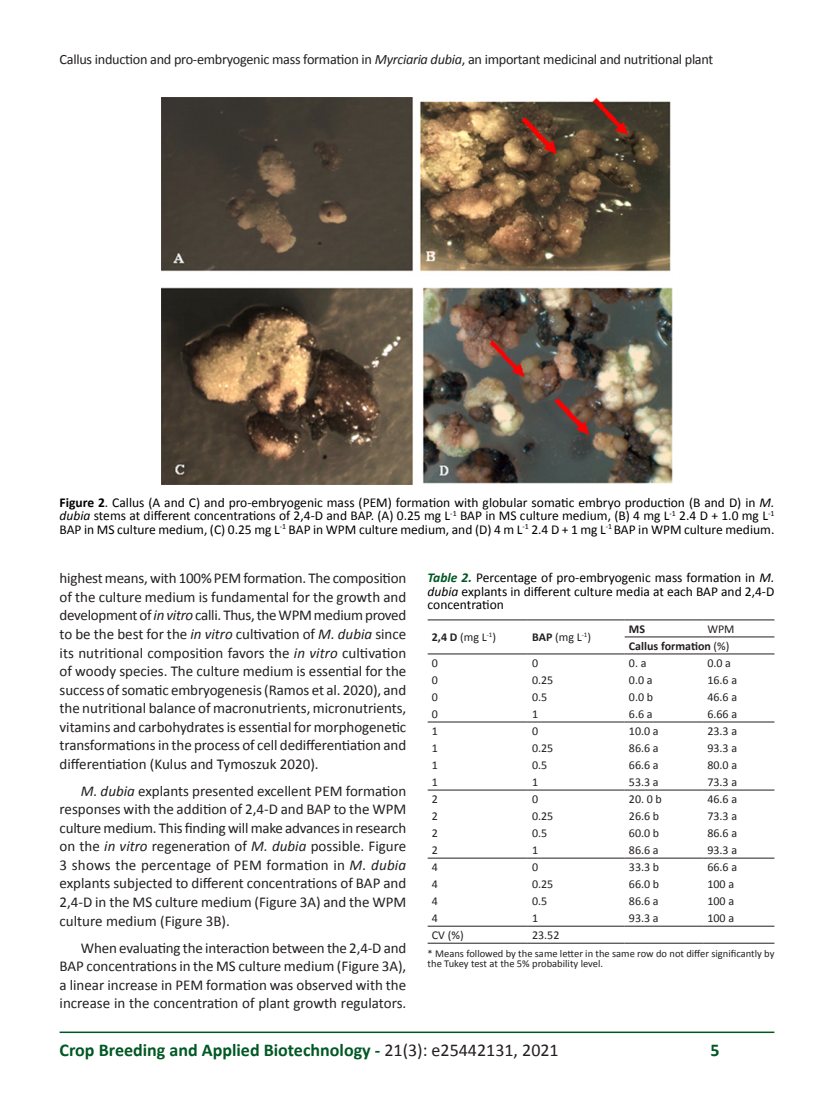
<style>
.page{position:relative;width:834px;height:1106px;background:#fff}
.page>*{position:absolute;margin:0;border:0;box-sizing:border-box;transform-origin:0 0}
.t1{font:700 18px "Calibri";color:#005824}
.CORPO_DE_TEXTO{font:15px/18.6px "Calibri";color:#231f20;text-align:justify}
.t2{font:14.25px "Calibri";letter-spacing:-.02em;color:#231f20}
.FIGURAS_E_TABELAS{font:13.5px/13.5px "Calibri";color:#000;text-align:justify}
.TABELA_DADOS{font:12px "Calibri";color:#231f20}
.TABELA_DADOS-2{font:700 12px "Calibri";color:#231f20}
.LEGENDA_TABELA{font:10.5px/10.5px "Calibri";color:#231f20}
.s1{font-style:italic}
.s2{font-weight:700}
.s3{font-weight:700;font-style:italic;color:#005824}
.s4{font-weight:400}
.s5{font-weight:400;color:#231f20}
</style>
<div class="page">
<hr style="left:60px;top:1031px;width:714px;height:2px;background:#005824">
<img style="left:161px;top:98px;width:511px;height:386px">
<hr style="left:427px;top:653px;width:100px;height:1px;background:#231f20">
<hr style="left:527px;top:653px;width:97px;height:1px;background:#231f20">
<hr style="left:427px;top:619px;width:100px;height:1px;background:#231f20">
<hr style="left:527px;top:619px;width:97px;height:1px;background:#231f20">
<hr style="left:624px;top:619px;width:79px;height:1px;background:#231f20">
<hr style="left:703px;top:619px;width:71px;height:1px;background:#231f20">
<hr style="left:624px;top:636px;width:79px;height:1px;background:#231f20">
<hr style="left:703px;top:636px;width:71px;height:1px;background:#231f20">
<hr style="left:624px;top:653px;width:79px;height:1px;background:#231f20">
<hr style="left:703px;top:653px;width:71px;height:1px;background:#231f20">
<hr style="left:427px;top:721px;width:100px;height:1px;background:#231f20">
<hr style="left:527px;top:721px;width:97px;height:1px;background:#231f20">
<hr style="left:624px;top:721px;width:79px;height:1px;background:#231f20">
<hr style="left:703px;top:721px;width:71px;height:1px;background:#231f20">
<hr style="left:427px;top:789px;width:100px;height:1px;background:#231f20">
<hr style="left:527px;top:789px;width:97px;height:1px;background:#231f20">
<hr style="left:624px;top:789px;width:79px;height:1px;background:#231f20">
<hr style="left:703px;top:789px;width:71px;height:1px;background:#231f20">
<hr style="left:427px;top:857px;width:100px;height:1px;background:#231f20">
<hr style="left:527px;top:857px;width:97px;height:1px;background:#231f20">
<hr style="left:624px;top:857px;width:79px;height:1px;background:#231f20">
<hr style="left:703px;top:857px;width:71px;height:1px;background:#231f20">
<hr style="left:427px;top:925px;width:100px;height:1px;background:#231f20">
<hr style="left:527px;top:925px;width:97px;height:1px;background:#231f20">
<hr style="left:624px;top:925px;width:79px;height:1px;background:#231f20">
<hr style="left:703px;top:925px;width:71px;height:1px;background:#231f20">
<hr style="left:427px;top:942px;width:100px;height:1px;background:#231f20">
<hr style="left:527px;top:942px;width:97px;height:1px;background:#231f20">
<hr style="left:624px;top:942px;width:79px;height:1px;background:#231f20">
<hr style="left:703px;top:942px;width:71px;height:1px;background:#231f20">
<p class="t2" style="left:60px;top:49px;width:655px">Callus induction and pro-embryogenic mass formation in <span class="s1">Myrciaria dubia</span>, an important medicinal and nutritional plant</p>
<p class="FIGURAS_E_TABELAS" style="left:60px;top:495px;width:716px"><span class="s2">Figure 2</span>. Callus (A and C) and pro-embryogenic mass (PEM) formation with globular somatic embryo production (B and D) in <span class="s1">M. dubia</span> stems at different concentrations of 2,4-D and BAP. (A) 0.25 mg L<sup>-1</sup> BAP in MS culture medium, (B) 4 mg L<sup>-1</sup> 2.4 D + 1.0 mg L<sup>-1<br></sup>BAP in MS culture medium, (C) 0.25 mg L<sup>-1</sup> BAP in WPM culture medium, and (D) 4 m L<sup>-1</sup> 2.4 D + 1 mg L<sup>-1</sup> BAP in WPM culture medium.</p>
<p class="FIGURAS_E_TABELAS" style="left:427px;top:570px;width:348px"><span class="s3">Table 2.</span> Percentage of pro-embryogenic mass formation in <span class="s1">M. dubia</span> explants in different culture media at each BAP and 2,4-D concentration</p>
<p class="TABELA_DADOS" style="left:432px;top:629px;width:66px"><span class="s2">2,4 D</span> (mg L<sup>-1</sup>)</p>
<p class="TABELA_DADOS" style="left:532px;top:629px;width:60px"><span class="s2">BAP</span> (mg L<sup>-1</sup>)</p>
<p class="CORPO_DE_TEXTO" style="left:60px;top:568px;width:348px">highest means, with 100% PEM formation. The composition of the culture medium is fundamental for the growth and development of <span class="s1">in vitro</span> calli. Thus, the WPM medium proved to be the best for the <span class="s1">in vitro</span> cultivation of <span class="s1">M. dubia</span> since its nutritional composition favors the <span class="s1">in vitro</span> cultivation of woody species. The culture medium is essential for the success of somatic embryogenesis (Ramos et al. 2020), and the nutritional balance of macronutrients, micronutrients, vitamins and carbohydrates is essential for morphogenetic transformations in the process of cell dedifferentiation and differentiation (Kulus and Tymoszuk 2020).</p>
<p class="CORPO_DE_TEXTO" style="left:60px;top:781px;width:348px;text-indent:21px"><span class="s1">M. dubia</span> explants presented excellent PEM formation responses with the addition of 2,4-D and BAP to the WPM culture medium. This finding will make advances in research on the <span class="s1">in vitro</span> regeneration of <span class="s1">M. dubia</span> possible. Figure 3 shows the percentage of PEM formation in <span class="s1">M. dubia </span>explants subjected to different concentrations of BAP and 2,4-D in the MS culture medium (Figure 3A) and the WPM culture medium (Figure 3B).</p>
<p class="CORPO_DE_TEXTO" style="left:60px;top:937px;width:348px;text-indent:21px">When evaluating the interaction between the 2,4-D and BAP concentrations in the MS culture medium (Figure 3A), a linear increase in PEM formation was observed with the increase in the concentration of plant growth regulators.</p>
<p class="TABELA_DADOS-2" style="left:628px;top:620px;width:18px">MS</p>
<p class="TABELA_DADOS" style="left:707px;top:620px;width:29px">WPM</p>
<p class="TABELA_DADOS-2" style="left:628px;top:637px;width:102px">Callus formation <span class="s4">(%)</span></p>
<p class="TABELA_DADOS" style="left:432px;top:655px;width:8px">0</p>
<p class="TABELA_DADOS" style="left:532px;top:655px;width:8px">0</p>
<p class="TABELA_DADOS" style="left:628px;top:655px;width:19px">0. a</p>
<p class="TABELA_DADOS" style="left:707px;top:655px;width:25px">0.0 a</p>
<p class="TABELA_DADOS" style="left:432px;top:671px;width:8px">0</p>
<p class="TABELA_DADOS" style="left:532px;top:671px;width:23px">0.25</p>
<p class="TABELA_DADOS" style="left:628px;top:671px;width:25px">0.0 a</p>
<p class="TABELA_DADOS" style="left:707px;top:671px;width:31px">16.6 a</p>
<p class="TABELA_DADOS" style="left:432px;top:688px;width:8px">0</p>
<p class="TABELA_DADOS" style="left:532px;top:688px;width:17px">0.5</p>
<p class="TABELA_DADOS" style="left:628px;top:688px;width:26px">0.0 b</p>
<p class="TABELA_DADOS" style="left:707px;top:688px;width:31px">46.6 a</p>
<p class="TABELA_DADOS" style="left:432px;top:705px;width:8px">0</p>
<p class="TABELA_DADOS" style="left:532px;top:705px;width:8px">1</p>
<p class="TABELA_DADOS" style="left:628px;top:705px;width:25px">6.6 a</p>
<p class="TABELA_DADOS" style="left:707px;top:705px;width:31px">6.66 a</p>
<p class="TABELA_DADOS" style="left:432px;top:723px;width:8px">1</p>
<p class="TABELA_DADOS" style="left:532px;top:723px;width:8px">0</p>
<p class="TABELA_DADOS" style="left:628px;top:723px;width:31px">10.0 a</p>
<p class="TABELA_DADOS" style="left:707px;top:723px;width:31px">23.3 a</p>
<p class="TABELA_DADOS" style="left:432px;top:739px;width:8px">1</p>
<p class="TABELA_DADOS" style="left:532px;top:739px;width:23px">0.25</p>
<p class="TABELA_DADOS" style="left:628px;top:739px;width:31px">86.6 a</p>
<p class="TABELA_DADOS" style="left:707px;top:739px;width:31px">93.3 a</p>
<p class="TABELA_DADOS" style="left:432px;top:756px;width:8px">1</p>
<p class="TABELA_DADOS" style="left:532px;top:756px;width:17px">0.5</p>
<p class="TABELA_DADOS" style="left:628px;top:756px;width:31px">66.6 a</p>
<p class="TABELA_DADOS" style="left:707px;top:756px;width:31px">80.0 a</p>
<p class="TABELA_DADOS" style="left:432px;top:773px;width:8px">1</p>
<p class="TABELA_DADOS" style="left:532px;top:773px;width:8px">1</p>
<p class="TABELA_DADOS" style="left:628px;top:773px;width:31px">53.3 a</p>
<p class="TABELA_DADOS" style="left:707px;top:773px;width:31px">73.3 a</p>
<p class="TABELA_DADOS" style="left:432px;top:791px;width:8px">2</p>
<p class="TABELA_DADOS" style="left:532px;top:791px;width:8px">0</p>
<p class="TABELA_DADOS" style="left:628px;top:791px;width:34px">20. 0 b</p>
<p class="TABELA_DADOS" style="left:707px;top:791px;width:31px">46.6 a</p>
<p class="TABELA_DADOS" style="left:432px;top:807px;width:8px">2</p>
<p class="TABELA_DADOS" style="left:532px;top:807px;width:23px">0.25</p>
<p class="TABELA_DADOS" style="left:628px;top:807px;width:32px">26.6 b</p>
<p class="TABELA_DADOS" style="left:707px;top:807px;width:31px">73.3 a</p>
<p class="TABELA_DADOS" style="left:432px;top:824px;width:8px">2</p>
<p class="TABELA_DADOS" style="left:532px;top:824px;width:17px">0.5</p>
<p class="TABELA_DADOS" style="left:628px;top:824px;width:32px">60.0 b</p>
<p class="TABELA_DADOS" style="left:707px;top:824px;width:31px">86.6 a</p>
<p class="TABELA_DADOS" style="left:432px;top:841px;width:8px">2</p>
<p class="TABELA_DADOS" style="left:532px;top:841px;width:8px">1</p>
<p class="TABELA_DADOS" style="left:628px;top:841px;width:31px">86.6 a</p>
<p class="TABELA_DADOS" style="left:707px;top:841px;width:31px">93.3 a</p>
<p class="TABELA_DADOS" style="left:432px;top:859px;width:8px">4</p>
<p class="TABELA_DADOS" style="left:532px;top:859px;width:8px">0</p>
<p class="TABELA_DADOS" style="left:628px;top:859px;width:32px">33.3 b</p>
<p class="TABELA_DADOS" style="left:707px;top:859px;width:31px">66.6 a</p>
<p class="TABELA_DADOS" style="left:432px;top:875px;width:8px">4</p>
<p class="TABELA_DADOS" style="left:532px;top:875px;width:23px">0.25</p>
<p class="TABELA_DADOS" style="left:628px;top:875px;width:32px">66.0 b</p>
<p class="TABELA_DADOS" style="left:707px;top:875px;width:28px">100 a</p>
<p class="TABELA_DADOS" style="left:432px;top:892px;width:8px">4</p>
<p class="TABELA_DADOS" style="left:532px;top:892px;width:17px">0.5</p>
<p class="TABELA_DADOS" style="left:628px;top:892px;width:31px">86.6 a</p>
<p class="TABELA_DADOS" style="left:707px;top:892px;width:28px">100 a</p>
<p class="TABELA_DADOS" style="left:432px;top:909px;width:8px">4</p>
<p class="TABELA_DADOS" style="left:532px;top:909px;width:8px">1</p>
<p class="TABELA_DADOS" style="left:628px;top:909px;width:31px">93.3 a</p>
<p class="TABELA_DADOS" style="left:707px;top:909px;width:28px">100 a</p>
<p class="TABELA_DADOS" style="left:432px;top:926px;width:33px">CV (%)</p>
<p class="TABELA_DADOS" style="left:532px;top:926px;width:29px">23.52</p>
<p class="LEGENDA_TABELA" style="left:427px;top:947px;width:348px">* Means followed by the same letter in the same row do not differ significantly by the Tukey test at the 5% probability level.</p>
<p class="t1" style="left:60px;top:1037px;width:500px">Crop Breeding and Applied Biotechnology - <span class="s5">21(3): e25442131, 2021</span></p>
<p class="t1" style="left:710px;top:1037px;width:11px">5</p>
</div>
